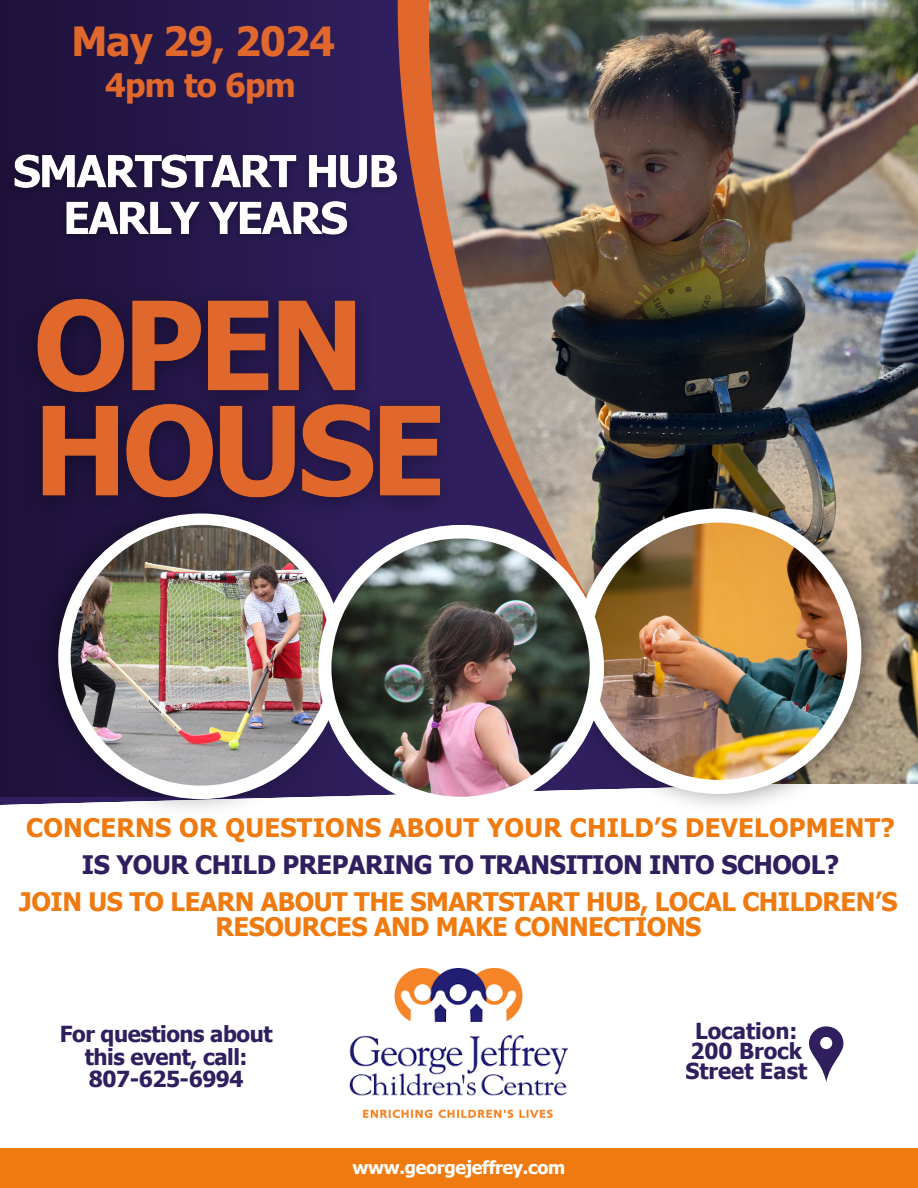
<style>
.page{position:relative;width:918px;height:1188px;background:#fff}
.page>*{position:absolute;margin:0;border:0;box-sizing:border-box;transform-origin:0 0}
.t1{font:700 40.2px "Tahoma";letter-spacing:-.02em;color:#e0682c}
.t2{font:700 32.4px "Tahoma";letter-spacing:-.02em;color:#e0682c}
.t3{font:700 25.5px/25.8px "Tahoma";letter-spacing:-.02em;color:#ef7b10;text-align:center}
.t4{font:700 25.5px "Tahoma";letter-spacing:.01em;color:#ef7b10}
.t5{font:700 25.5px "Tahoma";letter-spacing:-.02em;color:#2f1f5e}
.t6{font:700 22.05px/22.5px "Tahoma";letter-spacing:-.02em;color:#2f1f5e;text-align:center}
.t7{font:700 22.05px/20.2px "Tahoma";color:#2f1f5e;text-align:center}
.t8{font:700 18px "Tahoma";letter-spacing:-.02em;color:#fff}
</style>
<div class="page">
<img style="left:818px;top:0;width:100px;height:784px">
<img style="left:724px;top:0;width:94px;height:489px">
<img style="left:0;top:0;width:724px;height:805px">
<img style="left:25px;top:796px;width:335px;height:13px">
<img style="left:557px;top:489px;width:336px;height:317px">
<div style="left:576px;top:508px;width:285px;height:286px;background:#fff;border-radius:50%"></div>
<img style="left:590px;top:523px;width:257px;height:257px;border-radius:50%">
<div style="left:0;top:0;width:371px;height:796px;background:linear-gradient(to right,#1c1038,#2e1f5d)"></div>
<div style="left:58px;top:514px;width:286px;height:285px;background:#fff;border-radius:50%"></div>
<img style="left:71px;top:525px;width:260px;height:261px;border-radius:50%">
<div style="left:0;top:1148px;width:918px;height:40px;background:#ef7b10"></div>
<svg style="left:809px;top:1026px;width:34px;height:56px"></svg>
<div style="left:318px;top:525px;width:286px;height:285px;background:#fff;border-radius:50%"></div>
<img style="left:331px;top:538px;width:259px;height:259px;border-radius:50%">
<img style="left:350px;top:969px;width:217px;height:148px">
<img style="left:2px;top:144px;width:408px;height:104px">
<img style="left:7px;top:267px;width:465px;height:266px">
<p class="t1" style="left:71px;top:16px;width:265px">May 29, 2024</p>
<p class="t2" style="left:105px;top:64px;width:192px">4pm to 6pm</p>
<p class="t4" style="left:26px;top:812px;width:870px">CONCERNS OR QUESTIONS ABOUT YOUR CHILD’S DEVELOPMENT?</p>
<p class="t5" style="left:82px;top:848px;width:759px">IS YOUR CHILD PREPARING TO TRANSITION INTO SCHOOL?</p>
<p class="t3" style="left:19px;top:888px;width:880px">JOIN US TO LEARN ABOUT THE SMARTSTART HUB, LOCAL CHILDREN’S<br>RESOURCES AND MAKE CONNECTIONS</p>
<p class="t6" style="left:60px;top:1022px;width:214px">For questions about this event, call:<br>807-625-6994</p>
<p class="t8" style="left:353px;top:1156px;width:214px">www.georgejeffrey.com</p>
<p class="t7" style="left:685px;top:1020px;width:123px">Location:<br>200 Brock<br>Street East</p>
</div>
